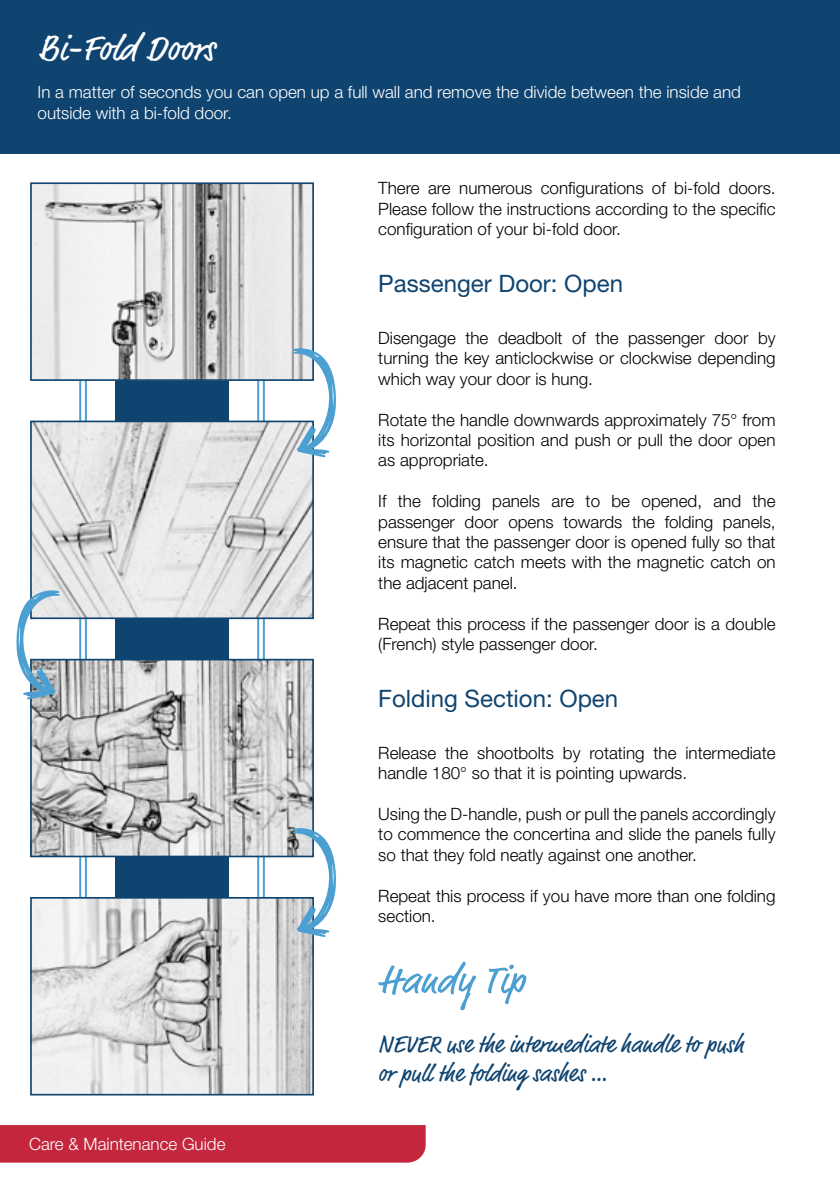
<style>
.page{position:relative;width:840px;height:1191px;background:#fff}
.page>*{position:absolute;margin:0;border:0;box-sizing:border-box;transform-origin:0 0}
.t1{font:36px "Market Pro";color:#fff}
.t2{font:24px/28.8px "Market Pro";color:#0f4470}
.t3{font:24px "Helvetica Neue LT Std";color:#0f4470}
.t4{font:300 17px/20.4px "Helvetica Neue LT Std";color:#000;text-align:justify}
.t5{font:300 17px/20.4px "Helvetica Neue LT Std";color:#fff}
</style>
<div class="page">
<div style="left:0;top:1125px;width:425px;height:37px;background:#c4263d"></div>
<div style="left:0;top:0;width:839px;height:153px;background:#0f4470"></div>
<div style="left:257px;top:205px;width:8px;height:884px;border:2px solid #4ba0d1"></div>
<div style="left:79px;top:198px;width:8px;height:884px;border:2px solid #4ba0d1"></div>
<div style="left:115px;top:213px;width:114px;height:879px;background:#0f4470"></div>
<img style="left:33px;top:185px;width:278px;height:193px">
<div style="left:30px;top:182px;width:284px;height:199px;border:2px solid #0f4470"></div>
<img style="left:33px;top:423px;width:278px;height:193px">
<div style="left:30px;top:420px;width:284px;height:199px;border:2px solid #0f4470"></div>
<img style="left:33px;top:662px;width:278px;height:192px">
<div style="left:30px;top:659px;width:284px;height:198px;border:2px solid #0f4470"></div>
<img style="left:33px;top:900px;width:278px;height:192px">
<div style="left:30px;top:897px;width:284px;height:198px;border:2px solid #0f4470"></div>
<svg style="left:292px;top:827px;width:44px;height:110px"></svg>
<svg style="left:292px;top:347px;width:44px;height:110px"></svg>
<svg style="left:16px;top:589px;width:44px;height:110px"></svg>
<svg style="left:378px;top:961px;width:98px;height:49px"></svg>
<svg style="left:487px;top:964px;width:39px;height:40px"></svg>
<h1 class="t1" style="left:38px;top:24px;width:178px">Bi-Fold Doors</h1>
<p class="t5" style="left:38px;top:82px;width:704px">In a matter of seconds you can open up a full wall and remove the divide between the inside and outside with a bi-fold door.</p>
<p class="t4" style="left:378px;top:178px;width:398px">There are numerous configurations of bi-fold doors.<br>Please follow the instructions according to the specific configuration of your bi-fold door.</p>
<h2 class="t3" style="left:378px;top:269px;width:246px">Passenger Door: Open</h2>
<p class="t4" style="left:378px;top:327px;width:398px">Disengage the deadbolt of the passenger door by turning the key anticlockwise or clockwise depending which way your door is hung.</p>
<p class="t4" style="left:378px;top:409px;width:398px">Rotate the handle downwards approximately 75° from its horizontal position and push or pull the door open as appropriate.</p>
<p class="t4" style="left:378px;top:490px;width:398px">If the folding panels are to be opened, and the passenger door opens towards the folding panels, ensure that the passenger door is opened fully so that its magnetic catch meets with the magnetic catch on the adjacent panel.</p>
<p class="t4" style="left:378px;top:613px;width:398px">Repeat this process if the passenger door is a double (French) style passenger door.</p>
<h2 class="t3" style="left:378px;top:684px;width:241px">Folding Section: Open</h2>
<p class="t4" style="left:378px;top:742px;width:398px">Release the shootbolts by rotating the intermediate handle 180° so that it is pointing upwards.</p>
<p class="t4" style="left:378px;top:803px;width:398px">Using the D-handle, push or pull the panels accordingly to commence the concertina and slide the panels fully so that they fold neatly against one another.</p>
<p class="t4" style="left:378px;top:885px;width:398px">Repeat this process if you have more than one folding section.</p>
<p class="t5" style="left:29px;top:1133px;width:198px">Care &amp; Maintenance Guide</p>
<h2 class="t2" style="left:378px;top:1031px;width:366px">NEVER use the intermediate handle to push or pull the folding sashes …</h2>
</div>
